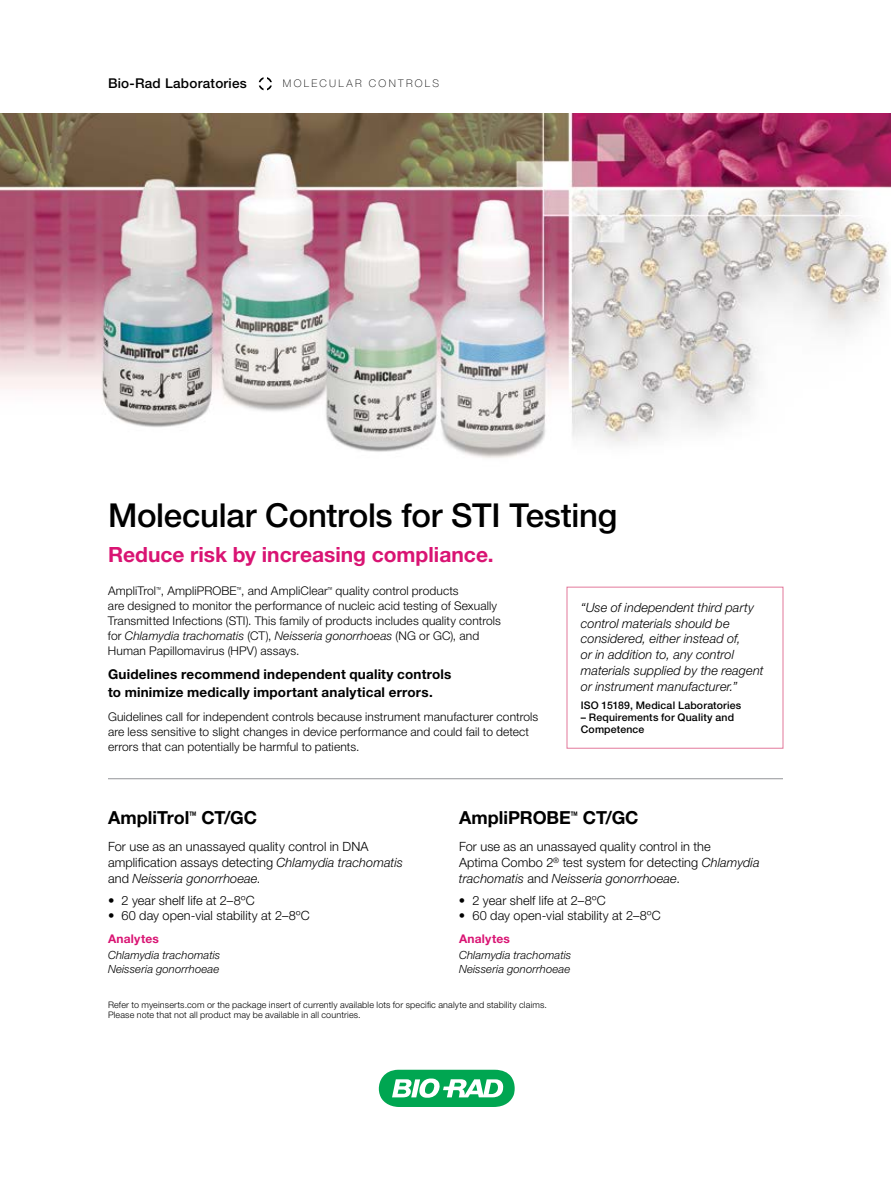
<style>
.page{position:relative;width:891px;height:1188px;background:#fff}
.page>*{position:absolute;margin:0;border:0;box-sizing:border-box;transform-origin:0 0}
.t1{font:500 33px "Helvetica Neue LT Pro";letter-spacing:-.01em;color:#000}
.t2{font:700 21px "Helvetica Neue LT Pro";color:#d91473}
.t3{font:700 18px "Helvetica Neue LT Pro";color:#000}
.t4{font:700 13.5px/18px "Helvetica Neue LT Pro";letter-spacing:.015em;color:#000}
.t5{font:500 13.5px "Helvetica Neue LT Pro";letter-spacing:.02em;color:#000}
.t6{font:300 12.75px/15.8px "Helvetica Neue LT Pro";letter-spacing:.01em;color:#000}
.t7{font:italic 300 12.75px/15.8px "Helvetica Neue LT Pro";letter-spacing:.005em;color:#000}
.t8{font:300 12px/15px "Helvetica Neue LT Pro";letter-spacing:.01em;color:#000}
.t9{font:700 12px "Helvetica Neue LT Pro";letter-spacing:.02em;color:#d91473}
.t10{font:italic 300 11.25px/13.5px "Helvetica Neue LT Pro";letter-spacing:.01em;color:#000}
.t11{font:500 10.5px/12px "Helvetica Neue LT Pro";letter-spacing:.015em;color:#000}
.t12{font:100 10.5px "Helvetica Neue LT Pro";letter-spacing:.22em;color:#000}
.t13{font:300 9px/10.5px "Helvetica Neue LT Pro";letter-spacing:.02em;color:#000}
.s1{font-style:italic}
</style>
<div class="page">
<img style="left:0;top:113px;width:891px;height:345px">
<svg style="left:259px;top:77px;width:13px;height:13px"></svg>
<svg style="left:379px;top:1070px;width:136px;height:37px"></svg>
<div style="left:567px;top:587px;width:216px;height:162px;border:1px solid #e3799b"></div>
<hr style="left:108px;top:778px;width:675px;height:1px;background:#939598">
<p class="t5" style="left:108px;top:75px;width:140px">Bio-Rad Laboratories</p>
<p class="t12" style="left:283px;top:77px;width:157px">MOLECULAR CONTROLS</p>
<h1 class="t1" style="left:108px;top:496px;width:511px">Molecular Controls for STI Testing</h1>
<h2 class="t2" style="left:108px;top:541px;width:387px">Reduce risk by increasing compliance.</h2>
<p class="t8" style="left:108px;top:583px;width:395px">AmpliTrol<sup>™</sup>, AmpliPROBE<sup>™</sup>, and AmpliClear<sup>™</sup> quality control products<br>are designed to monitor the performance of nucleic acid testing of Sexually Transmitted Infections (STI). This family of products includes quality controls for <span class="s1">Chlamydia trachomatis</span> (CT), <span class="s1">Neisseria gonorrhoeas</span> (NG or GC), and Human Papillomavirus (HPV) assays.</p>
<p class="t4" style="left:108px;top:665px;width:345px">Guidelines recommend independent quality controls to minimize medically important analytical errors.</p>
<p class="t8" style="left:108px;top:709px;width:432px">Guidelines call for independent controls because instrument manufacturer controls are less sensitive to slight changes in device performance and could fail to detect errors that can potentially be harmful to patients.</p>
<p class="t7" style="left:581px;top:599px;width:184px">“Use of independent third party control materials should be considered, either instead of,<br>or in addition to, any control materials supplied by the reagent or instrument manufacturer.”</p>
<p class="t11" style="left:581px;top:699px;width:162px">ISO 15189, Medical Laboratories</p>
<p class="t11" style="left:581px;top:711px;width:155px">– Requirements for Quality and<br>Competence</p>
<h3 class="t3" style="left:108px;top:806px;width:151px">AmpliTrol<sup>™</sup> CT/GC</h3>
<p class="t6" style="left:108px;top:839px;width:296px">For use as an unassayed quality control in DNA amplification assays detecting <span class="s1">Chlamydia trachomatis </span>and <span class="s1">Neisseria gonorrhoeae</span>.</p>
<p class="t6" style="left:108px;top:892px;width:148px">• 2 year shelf life at 2–8ºC</p>
<p class="t6" style="left:108px;top:908px;width:203px">• 60 day open-vial stability at 2–8ºC</p>
<p class="t9" style="left:108px;top:931px;width:53px">Analytes</p>
<p class="t10" style="left:108px;top:949px;width:114px">Chlamydia trachomatis<br>Neisseria gonorrhoeae</p>
<p class="t13" style="left:108px;top:999px;width:441px">Refer to myeinserts.com or the package insert of currently available lots for specific analyte and stability claims.<br>Please note that not all product may be available in all countries.</p>
<h3 class="t3" style="left:459px;top:806px;width:181px">AmpliPROBE<sup>™</sup> CT/GC</h3>
<p class="t6" style="left:459px;top:839px;width:302px">For use as an unassayed quality control in the<br>Aptima Combo 2<sup>®</sup> test system for detecting <span class="s1">Chlamydia trachomatis</span> and <span class="s1">Neisseria gonorrhoeae</span>.</p>
<p class="t6" style="left:459px;top:892px;width:148px">• 2 year shelf life at 2–8ºC</p>
<p class="t6" style="left:459px;top:908px;width:203px">• 60 day open-vial stability at 2–8ºC</p>
<p class="t9" style="left:459px;top:931px;width:53px">Analytes</p>
<p class="t10" style="left:459px;top:949px;width:114px">Chlamydia trachomatis<br>Neisseria gonorrhoeae</p>
</div>
